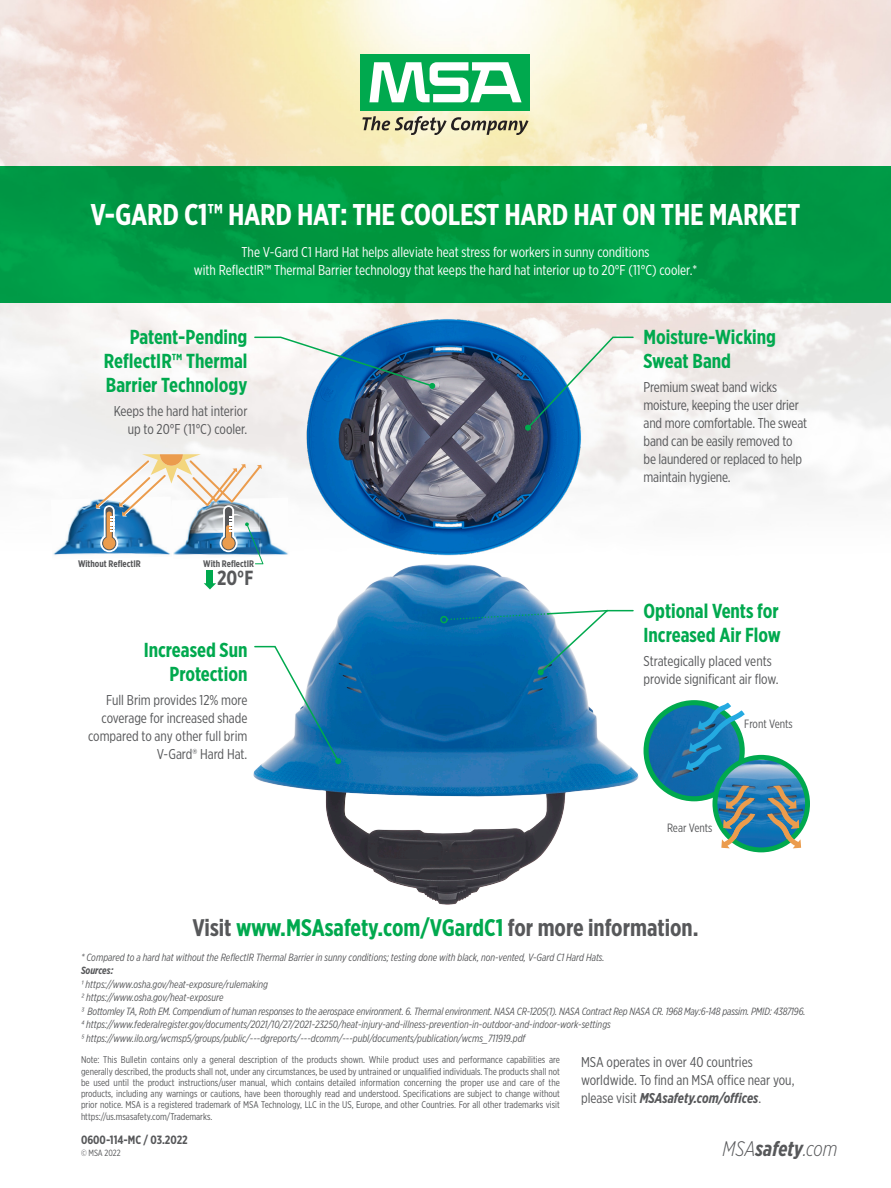
<style>
.page{position:relative;width:891px;height:1188px;background:#fff}
.page>*{position:absolute;margin:0;border:0;box-sizing:border-box;transform-origin:0 0}
.Headline_Large_Green{font:700 30px "Gotham X Narrow";letter-spacing:-.01em;color:#fff}
.Headline{font:700 24px "Gotham X Narrow";color:#00a94e}
.t1{font:italic 300 21px "Gotham X Narrow";letter-spacing:-.005em;color:#57585a}
.t2{font:700 20.4px "Gotham X Narrow";color:#57585a}
.Headline_Green{font:700 20.25px/24px "Gotham X Narrow";color:#00a94e}
.Body_Copy{font:14.25px/18px "Gotham X Narrow";letter-spacing:-.01em;color:#57585a}
.Body_Copy-2{font:14.25px/18px "Gotham X Narrow";color:#fff;text-align:center}
.t3{font:700 12px "Gotham X Narrow";color:#57585a}
.t4{font:12px "Gotham X Narrow";letter-spacing:-.005em;color:#57585a}
.Footnote{font:italic 10.5px "Gotham X Narrow";color:#57585a}
.Footnote-2{font:italic 700 10.5px "Gotham X Narrow";color:#57585a}
.Signature{font:9.75px/11.2px "Gotham X Narrow";color:#57585a;text-align:justify}
.t5{font:700 9.45px "Gotham X Narrow";color:#57585a}
.t6{font:9px "Gotham X Narrow";color:#57585a}
.s1{color:#57585a}
.s2{font-weight:700;font-style:italic}
.s3{font-weight:700}
</style>
<div class="page">
<img style="left:0;top:0;width:891px;height:498px">
<div style="left:361px;top:54px;width:169px;height:57px;background:#00a94e"></div>
<svg style="left:369px;top:62px;width:153px;height:40px"></svg>
<svg style="left:362px;top:116px;width:167px;height:19px;background:#bbb495"></svg>
<div style="left:0;top:166px;width:891px;height:136px;background:linear-gradient(to right,#009b44,#009943)"></div>
<img style="left:253px;top:563px;width:391px;height:342px">
<div style="left:440px;top:616px;width:8px;height:7px;border:2px solid #00a94e;border-radius:50%"></div>
<svg style="left:447px;top:609px;width:188px;height:66px"></svg>
<svg style="left:644px;top:700px;width:166px;height:152px"></svg>
<svg style="left:253px;top:645px;width:88px;height:119px"></svg>
<img style="left:304px;top:315px;width:281px;height:241px">
<svg style="left:525px;top:336px;width:110px;height:95px"></svg>
<svg style="left:253px;top:336px;width:182px;height:53px"></svg>
<img style="left:51px;top:497px;width:45px;height:59px">
<img style="left:263px;top:518px;width:25px;height:37px">
<div style="left:207px;top:570px;width:6px;height:14px;background:#00a94e"></div>
<svg style="left:204px;top:583px;width:12px;height:6px"></svg>
<svg style="left:96px;top:454px;width:167px;height:110px"></svg>
<p class="Headline_Large_Green" style="left:90px;top:196px;width:712px">V-GARD C1™ HARD HAT: THE COOLEST HARD HAT ON THE MARKET</p>
<p class="Body_Copy-2" style="left:194px;top:242px;width:505px">The V-Gard C1 Hard Hat helps alleviate heat stress for workers in sunny conditions<br>with ReflectIR™ Thermal Barrier technology that keeps the hard hat interior up to 20°F (11°C) cooler.*</p>
<p class="Headline_Green" style="left:104px;top:324px;width:145px;text-align:justify;text-indent:26px">Patent-Pending ReflectIR™ Thermal Barrier Technology</p>
<p class="Body_Copy" style="left:114px;top:401px;width:135px;text-align:right">Keeps the hard hat interior up to 20°F (11°C) cooler.</p>
<p class="t5" style="left:78px;top:558px;width:64px">Without ReflectIR</p>
<p class="t5" style="left:203px;top:558px;width:52px">With ReflectIR</p>
<p class="t2" style="left:217px;top:565px;width:38px">20°F</p>
<p class="Headline_Green" style="left:144px;top:638px;width:105px;text-align:right">Increased Sun<br>Protection</p>
<p class="Body_Copy" style="left:88px;top:691px;width:161px;text-align:right">Full Brim provides 12% more coverage for increased shade compared to any other full brim<br>V-Gard® Hard Hat.</p>
<p class="Headline_Green" style="left:644px;top:324px;width:134px">Moisture-Wicking<br>Sweat Band</p>
<p class="Body_Copy" style="left:644px;top:377px;width:165px">Premium sweat band wicks moisture, keeping the user drier and more comfortable. The sweat band can be easily removed to be laundered or replaced to help maintain hygiene.</p>
<p class="Headline_Green" style="left:644px;top:599px;width:139px">Optional Vents for<br>Increased Air Flow</p>
<p class="Body_Copy" style="left:644px;top:652px;width:136px">Strategically placed vents provide significant air flow.</p>
<p class="t4" style="left:744px;top:717px;width:50px">Front Vents</p>
<p class="t4" style="left:667px;top:821px;width:47px">Rear Vents</p>
<p class="Headline" style="left:192px;top:913px;width:508px"><span class="s1">Visit</span> www.MSAsafety.com/VGardC1 <span class="s1">for more information.</span></p>
<p class="Footnote" style="left:81px;top:951px;width:525px">* Compared to a hard hat without the ReflectIR Thermal Barrier in sunny conditions; testing done with black, non-vented, V-Gard C1 Hard Hats.</p>
<p class="Footnote-2" style="left:81px;top:964px;width:34px">Sources:</p>
<p class="Footnote" style="left:81px;top:978px;width:189px">1 https://www.osha.gov/heat-exposure/rulemaking</p>
<p class="Footnote" style="left:81px;top:991px;width:144px">2 https://www.osha.gov/heat-exposure</p>
<p class="Footnote" style="left:81px;top:1005px;width:726px">3 Bottomley TA, Roth EM. Compendium of human responses to the aerospace environment. 6. Thermal environment. NASA CR-1205(1). NASA Contract Rep NASA CR. 1968 May:6-148 passim. PMID: 4387196.</p>
<p class="Footnote" style="left:81px;top:1018px;width:531px">4 https://www.federalregister.gov/documents/2021/10/27/2021-23250/heat-injury-and-illness-prevention-in-outdoor-and-indoor-work-settings</p>
<p class="Footnote" style="left:81px;top:1032px;width:446px">5 https://www.ilo.org/wcmsp5/groups/public/---dgreports/---dcomm/---publ/documents/publication/wcms_711919.pdf</p>
<p class="Signature" style="left:81px;top:1054px;width:481px">Note: This Bulletin contains only a general description of the products shown. While product uses and performance capabilities are generally described, the products shall not, under any circumstances, be used by untrained or unqualified individuals. The products shall not be used until the product instructions/user manual, which contains detailed information concerning the proper use and care of the products, including any warnings or cautions, have been thoroughly read and understood. Specifications are subject to change without prior notice. MSA is a registered trademark of MSA Technology, LLC in the US, Europe, and other Countries. For all other trademarks visit https://us.msasafety.com/Trademarks.</p>
<p class="Body_Copy" style="left:581px;top:1053px;width:215px">MSA operates in over 40 countries worldwide. To find an MSA office near you, please visit <span class="s2">MSAsafety.com/offices</span>.</p>
<p class="t3" style="left:81px;top:1132px;width:108px">0600-114-MC / 03.2022</p>
<p class="t6" style="left:81px;top:1147px;width:41px">© MSA 2022</p>
<h3 class="t1" style="left:722px;top:1136px;width:116px">MSA<span class="s3">safety</span>.com</h3>
</div>
